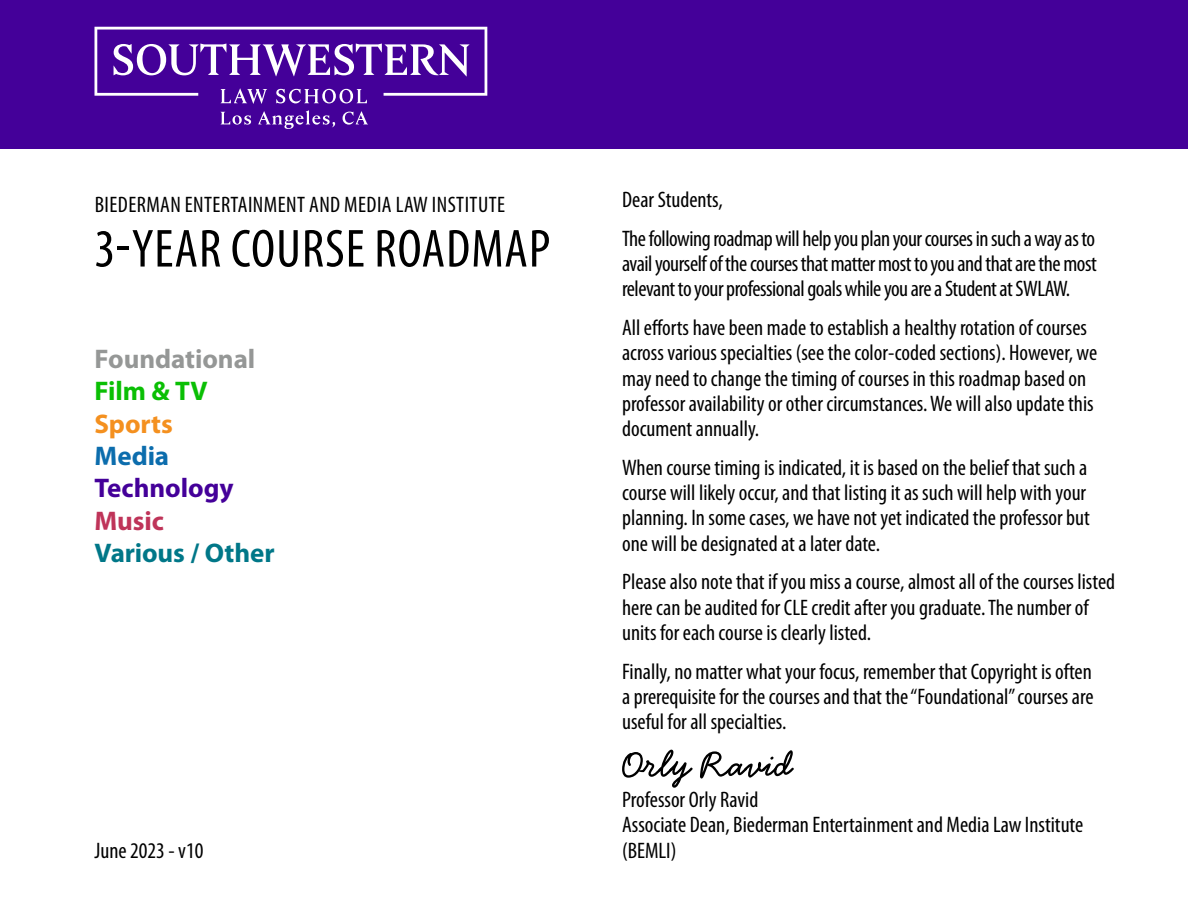
<style>
.page{position:relative;width:1188px;height:918px;background:#fff}
.page>*{position:absolute;margin:0;border:0;box-sizing:border-box;transform-origin:0 0}
.t1{font:condensed 54px "Myriad Pro";letter-spacing:.02em;color:#000}
.t2{font:700 27px "Myriad Pro";letter-spacing:-.005em;color:#078}
.t3{font:700 27px "Myriad Pro";letter-spacing:-.005em;color:#959796}
.t4{font:700 27px "Myriad Pro";color:#409}
.t5{font:700 27px "Myriad Pro";letter-spacing:-.005em;color:#0abf04}
.t6{font:700 27px "Myriad Pro";color:#f4901f}
.t7{font:700 27px "Myriad Pro";color:#0c6dad}
.t8{font:700 27px "Myriad Pro";color:#bf3459}
.t9{font:condensed 22.5px/25.2px "Myriad Pro";color:#000}
.t10{font:condensed 22.5px/38.7px "Myriad Pro";letter-spacing:-.02em;color:#000}
.t11{font:condensed 22.5px "Myriad Pro";letter-spacing:.02em;color:#000}
</style>
<div class="page">
<div style="left:0;top:0;width:1188px;height:148px;background:#409"></div>
<svg style="left:622px;top:750px;width:71px;height:38px"></svg>
<svg style="left:700px;top:750px;width:94px;height:29px"></svg>
<svg style="left:220px;top:112px;width:31px;height:13px"></svg>
<svg style="left:258px;top:110px;width:77px;height:19px"></svg>
<svg style="left:343px;top:111px;width:25px;height:14px"></svg>
<svg style="left:95px;top:27px;width:392px;height:77px"></svg>
<p class="t11" style="left:95px;top:191px;width:412px">BIEDERMAN ENTERTAINMENT AND MEDIA LAW INSTITUTE</p>
<h1 class="t1" style="left:94px;top:216px;width:457px">3-YEAR COURSE ROADMAP</h1>
<p class="t3" style="left:94px;top:341px;width:162px">Foundational</p>
<p class="t5" style="left:94px;top:373px;width:115px">Film &amp; TV</p>
<p class="t6" style="left:94px;top:406px;width:80px">Sports</p>
<p class="t7" style="left:94px;top:438px;width:76px">Media</p>
<p class="t4" style="left:94px;top:471px;width:141px">Technology</p>
<p class="t8" style="left:94px;top:503px;width:71px">Music</p>
<p class="t2" style="left:94px;top:535px;width:182px">Various / Other</p>
<p class="t10" style="left:622px;top:180px;width:475px">Dear Students,<br>The following roadmap will help you plan your courses in such a way as to</p>
<p class="t10" style="left:622px;top:251px;width:476px;line-height:25.2px">avail yourself of the courses that matter most to you and that are the most relevant to your professional goals while you are a Student at SWLAW.</p>
<p class="t9" style="left:622px;top:315px;width:477px">All efforts have been made to establish a healthy rotation of courses across various specialties (see the color-coded sections). However, we may need to change the timing of courses in this roadmap based on professor availability or other circumstances. We will also update this document annually.</p>
<p class="t9" style="left:622px;top:455px;width:469px">When course timing is indicated, it is based on the belief that such a course will likely occur, and that listing it as such will help with your planning. In some cases, we have not yet indicated the professor but one will be designated at a later date.</p>
<p class="t9" style="left:622px;top:569px;width:495px">Please also note that if you miss a course, almost all of the courses listed here can be audited for CLE credit after you graduate. The number of units for each course is clearly listed.</p>
<p class="t9" style="left:622px;top:658px;width:473px;text-align:justify">Finally, no matter what your focus, remember that Copyright is often a prerequisite for the courses and that the “Foundational” courses are useful for all specialties.</p>
<p class="t9" style="left:622px;top:787px;width:463px">Professor Orly Ravid<br>Associate Dean, Biederman Entertainment and Media Law Institute</p>
<p class="t9" style="left:94px;top:837px;width:110px">June 2023 - v10</p>
<p class="t9" style="left:622px;top:837px;width:56px">(BEMLI)</p>
</div>
